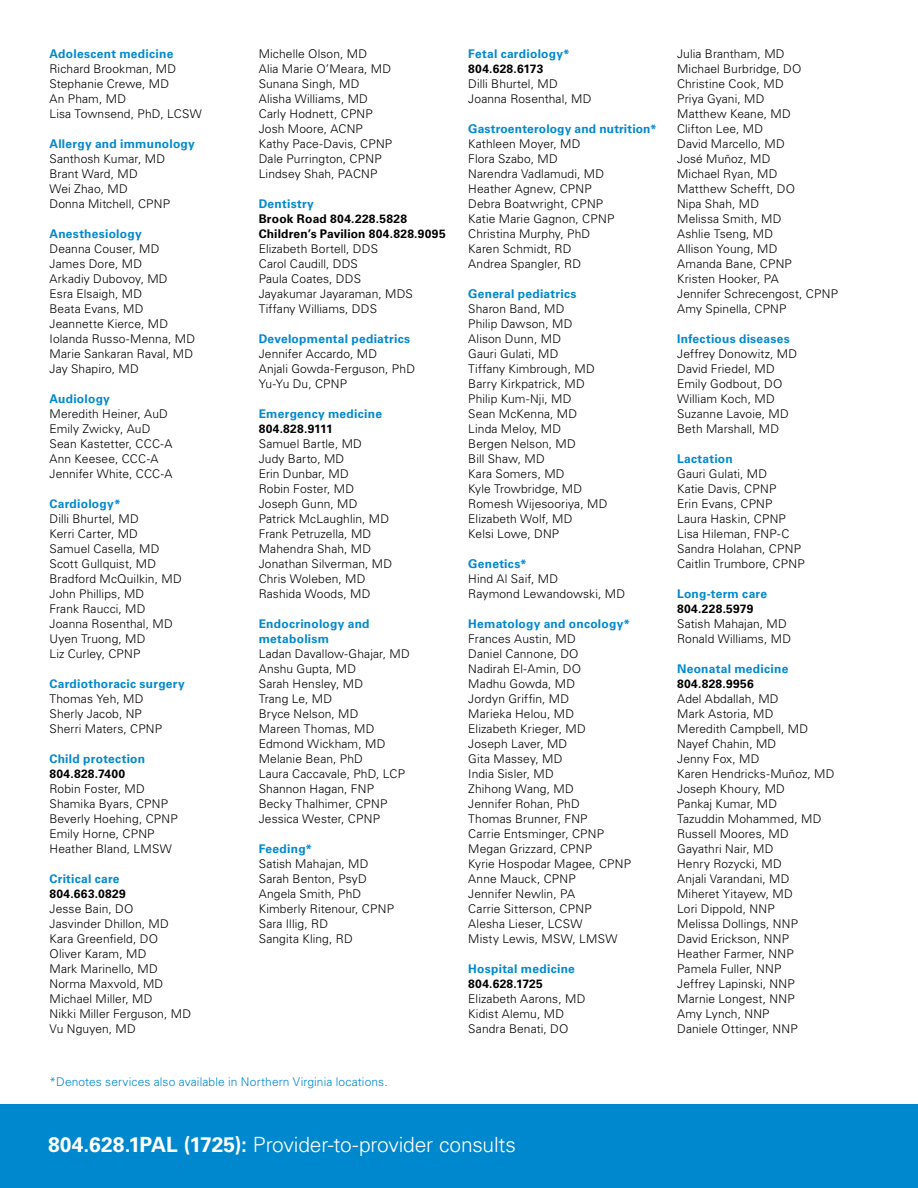
<style>
.page{position:relative;width:918px;height:1188px;background:#fff}
.page>*{position:absolute;margin:0;border:0;box-sizing:border-box;transform-origin:0 0}
.t1{font:300 21px "Univers LT Std";letter-spacing:-.01em;color:#fff}
.t2{font:300 12px/15px "Univers LT Std";letter-spacing:.01em;color:#000}
.t3{font:700 12px/15px "Univers LT Std";letter-spacing:.02em;color:#0088ce}
.t4{font:700 12px/15px "Univers LT Std";letter-spacing:.02em;color:#000}
.t5{font:300 12px "Univers LT Std";letter-spacing:.01em;color:#0088ce}
.s1{font-weight:700}
</style>
<div class="page">
<div style="left:0;top:1104px;width:918px;height:84px;background:#0088ce"></div>
<p class="t3" style="left:50px;top:46px;width:125px">Adolescent medicine</p>
<p class="t2" style="left:50px;top:61px;width:154px">Richard Brookman, MD<br>Stephanie Crewe, MD<br>An Pham, MD<br>Lisa Townsend, PhD, LCSW</p>
<p class="t3" style="left:50px;top:136px;width:147px">Allergy and immunology</p>
<p class="t2" style="left:50px;top:151px;width:122px">Santhosh Kumar, MD<br>Brant Ward, MD<br>Wei Zhao, MD<br>Donna Mitchell, CPNP</p>
<p class="t3" style="left:50px;top:226px;width:94px">Anesthesiology</p>
<p class="t2" style="left:50px;top:241px;width:147px">Deanna Couser, MD<br>James Dore, MD<br>Arkadiy Dubovoy, MD<br>Esra Elsaigh, MD<br>Beata Evans, MD<br>Jeannette Kierce, MD<br>Iolanda Russo-Menna, MD<br>Marie Sankaran Raval, MD<br>Jay Shapiro, MD</p>
<p class="t3" style="left:50px;top:391px;width:62px">Audiology</p>
<p class="t2" style="left:50px;top:406px;width:125px">Meredith Heiner, AuD<br>Emily Zwicky, AuD<br>Sean Kastetter, CCC-A<br>Ann Keesee, CCC-A<br>Jennifer White, CCC-A</p>
<p class="t3" style="left:50px;top:496px;width:73px">Cardiology*</p>
<p class="t2" style="left:50px;top:511px;width:134px">Dilli Bhurtel, MD<br>Kerri Carter, MD<br>Samuel Casella, MD<br>Scott Gullquist, MD<br>Bradford McQuilkin, MD<br>John Phillips, MD<br>Frank Raucci, MD<br>Joanna Rosenthal, MD<br>Uyen Truong, MD<br>Liz Curley, CPNP</p>
<p class="t3" style="left:50px;top:676px;width:137px">Cardiothoracic surgery</p>
<p class="t2" style="left:50px;top:691px;width:114px">Thomas Yeh, MD<br>Sherly Jacob, NP<br>Sherri Maters, CPNP</p>
<p class="t3" style="left:50px;top:751px;width:97px">Child protection</p>
<p class="t4" style="left:50px;top:766px;width:77px">804.828.7400</p>
<p class="t2" style="left:50px;top:781px;width:130px">Robin Foster, MD<br>Shamika Byars, CPNP<br>Beverly Hoehing, CPNP<br>Emily Horne, CPNP<br>Heather Bland, LMSW</p>
<p class="t3" style="left:50px;top:871px;width:72px">Critical care</p>
<p class="t4" style="left:50px;top:886px;width:78px">804.663.0829</p>
<p class="t2" style="left:50px;top:901px;width:143px">Jesse Bain, DO<br>Jasvinder Dhillon, MD<br>Kara Greenfield, DO<br>Oliver Karam, MD<br>Mark Marinello, MD<br>Norma Maxvold, MD<br>Michael Miller, MD<br>Nikki Miller Ferguson, MD<br>Vu Nguyen, MD</p>
<p class="t2" style="left:259px;top:46px;width:135px">Michelle Olson, MD<br>Alia Marie O’Meara, MD<br>Sunana Singh, MD<br>Alisha Williams, MD<br>Carly Hodnett, CPNP<br>Josh Moore, ACNP<br>Kathy Pace-Davis, CPNP<br>Dale Purrington, CPNP<br>Lindsey Shah, PACNP</p>
<p class="t3" style="left:259px;top:196px;width:57px">Dentistry</p>
<p class="t4" style="left:259px;top:211px;width:189px">Brook Road 804.228.5828<br>Children’s Pavilion 804.828.9095</p>
<p class="t2" style="left:259px;top:241px;width:156px">Elizabeth Bortell, DDS<br>Carol Caudill, DDS<br>Paula Coates, DDS<br>Jayakumar Jayaraman, MDS<br>Tiffany Williams, DDS</p>
<p class="t3" style="left:259px;top:331px;width:153px">Developmental pediatrics</p>
<p class="t2" style="left:259px;top:346px;width:158px">Jennifer Accardo, MD<br>Anjali Gowda-Ferguson, PhD<br>Yu-Yu Du, CPNP</p>
<p class="t3" style="left:259px;top:406px;width:125px">Emergency medicine</p>
<p class="t4" style="left:259px;top:421px;width:76px">804.828.9111</p>
<p class="t2" style="left:259px;top:436px;width:135px">Samuel Bartle, MD<br>Judy Barto, MD<br>Erin Dunbar, MD<br>Robin Foster, MD<br>Joseph Gunn, MD<br>Patrick McLaughlin, MD<br>Frank Petruzella, MD<br>Mahendra Shah, MD<br>Jonathan Silverman, MD<br>Chris Woleben, MD<br>Rashida Woods, MD</p>
<p class="t3" style="left:259px;top:616px;width:112px">Endocrinology and metabolism</p>
<p class="t2" style="left:259px;top:646px;width:153px">Ladan Davallow-Ghajar, MD<br>Anshu Gupta, MD<br>Sarah Hensley, MD<br>Trang Le, MD<br>Bryce Nelson, MD<br>Mareen Thomas, MD<br>Edmond Wickham, MD<br>Melanie Bean, PhD<br>Laura Caccavale, PhD, LCP<br>Shannon Hagan, FNP<br>Becky Thalhimer, CPNP<br>Jessica Wester, CPNP</p>
<p class="t3" style="left:259px;top:841px;width:55px">Feeding*</p>
<p class="t2" style="left:259px;top:856px;width:137px">Satish Mahajan, MD<br>Sarah Benton, PsyD<br>Angela Smith, PhD<br>Kimberly Ritenour, CPNP<br>Sara Illig, RD<br>Sangita Kling, RD</p>
<p class="t5" style="left:50px;top:1075px;width:340px">*Denotes services also available in Northern Virginia locations.</p>
<p class="t3" style="left:468px;top:46px;width:103px">Fetal cardiology*</p>
<p class="t4" style="left:468px;top:61px;width:77px">804.628.6173</p>
<p class="t2" style="left:468px;top:76px;width:125px">Dilli Bhurtel, MD<br>Joanna Rosenthal, MD</p>
<p class="t3" style="left:468px;top:121px;width:190px">Gastroenterology and nutrition*</p>
<p class="t2" style="left:468px;top:136px;width:148px">Kathleen Moyer, MD<br>Flora Szabo, MD<br>Narendra Vadlamudi, MD<br>Heather Agnew, CPNP<br>Debra Boatwright, CPNP<br>Katie Marie Gagnon, CPNP<br>Christina Murphy, PhD<br>Karen Schmidt, RD<br>Andrea Spangler, RD</p>
<p class="t3" style="left:468px;top:286px;width:110px">General pediatrics</p>
<p class="t2" style="left:468px;top:301px;width:141px">Sharon Band, MD<br>Philip Dawson, MD<br>Alison Dunn, MD<br>Gauri Gulati, MD<br>Tiffany Kimbrough, MD<br>Barry Kirkpatrick, MD<br>Philip Kum-Nji, MD<br>Sean McKenna, MD<br>Linda Meloy, MD<br>Bergen Nelson, MD<br>Bill Shaw, MD<br>Kara Somers, MD<br>Kyle Trowbridge, MD<br>Romesh Wijesooriya, MD<br>Elizabeth Wolf, MD<br>Kelsi Lowe, DNP</p>
<p class="t3" style="left:468px;top:556px;width:60px">Genetics*</p>
<p class="t2" style="left:468px;top:571px;width:158px">Hind Al Saif, MD<br>Raymond Lewandowski, MD</p>
<p class="t3" style="left:468px;top:616px;width:164px">Hematology and oncology*</p>
<p class="t2" style="left:468px;top:631px;width:164px">Frances Austin, MD<br>Daniel Cannone, DO<br>Nadirah El-Amin, DO<br>Madhu Gowda, MD<br>Jordyn Griffin, MD<br>Marieka Helou, MD<br>Elizabeth Krieger, MD<br>Joseph Laver, MD<br>Gita Massey, MD<br>India Sisler, MD<br>Zhihong Wang, MD<br>Jennifer Rohan, PhD<br>Thomas Brunner, FNP<br>Carrie Entsminger, CPNP<br>Megan Grizzard, CPNP<br>Kyrie Hospodar Magee, CPNP<br>Anne Mauck, CPNP<br>Jennifer Newlin, PA<br>Carrie Sitterson, CPNP<br>Alesha Lieser, LCSW<br>Misty Lewis, MSW, LMSW</p>
<p class="t3" style="left:468px;top:961px;width:108px">Hospital medicine</p>
<p class="t4" style="left:468px;top:976px;width:76px">804.628.1725</p>
<p class="t2" style="left:468px;top:991px;width:119px">Elizabeth Aarons, MD<br>Kidist Alemu, MD<br>Sandra Benati, DO</p>
<h1 class="t1" style="left:48px;top:1132px;width:469px"><span class="s1">804.628.1PAL (1725):</span> Provider-to-provider consults</h1>
<p class="t2" style="left:677px;top:46px;width:162px">Julia Brantham, MD<br>Michael Burbridge, DO<br>Christine Cook, MD<br>Priya Gyani, MD<br>Matthew Keane, MD<br>Clifton Lee, MD<br>David Marcello, MD<br>José Muñoz, MD<br>Michael Ryan, MD<br>Matthew Schefft, DO<br>Nipa Shah, MD<br>Melissa Smith, MD<br>Ashlie Tseng, MD<br>Allison Young, MD<br>Amanda Bane, CPNP<br>Kristen Hooker, PA<br>Jennifer Schrecengost, CPNP<br>Amy Spinella, CPNP</p>
<p class="t3" style="left:677px;top:331px;width:114px">Infectious diseases</p>
<p class="t2" style="left:677px;top:346px;width:122px">Jeffrey Donowitz, MD<br>David Friedel, MD<br>Emily Godbout, DO<br>William Koch, MD<br>Suzanne Lavoie, MD<br>Beth Marshall, MD</p>
<p class="t3" style="left:677px;top:451px;width:57px">Lactation</p>
<p class="t2" style="left:677px;top:466px;width:129px">Gauri Gulati, MD<br>Katie Davis, CPNP<br>Erin Evans, CPNP<br>Laura Haskin, CPNP<br>Lisa Hileman, FNP-C<br>Sandra Holahan, CPNP<br>Caitlin Trumbore, CPNP</p>
<p class="t3" style="left:677px;top:586px;width:92px">Long-term care</p>
<p class="t4" style="left:677px;top:601px;width:78px">804.228.5979</p>
<p class="t2" style="left:677px;top:616px;width:115px">Satish Mahajan, MD<br>Ronald Williams, MD</p>
<p class="t3" style="left:677px;top:661px;width:113px">Neonatal medicine</p>
<p class="t4" style="left:677px;top:676px;width:78px">804.828.9956</p>
<p class="t2" style="left:677px;top:691px;width:159px">Adel Abdallah, MD<br>Mark Astoria, MD<br>Meredith Campbell, MD<br>Nayef Chahin, MD<br>Jenny Fox, MD<br>Karen Hendricks-Muñoz, MD<br>Joseph Khoury, MD<br>Pankaj Kumar, MD<br>Tazuddin Mohammed, MD<br>Russell Moores, MD<br>Gayathri Nair, MD<br>Henry Rozycki, MD<br>Anjali Varandani, MD<br>Miheret Yitayew, MD<br>Lori Dippold, NNP<br>Melissa Dollings, NNP<br>David Erickson, NNP<br>Heather Farmer, NNP<br>Pamela Fuller, NNP<br>Jeffrey Lapinski, NNP<br>Marnie Longest, NNP<br>Amy Lynch, NNP<br>Daniele Ottinger, NNP</p>
</div>
